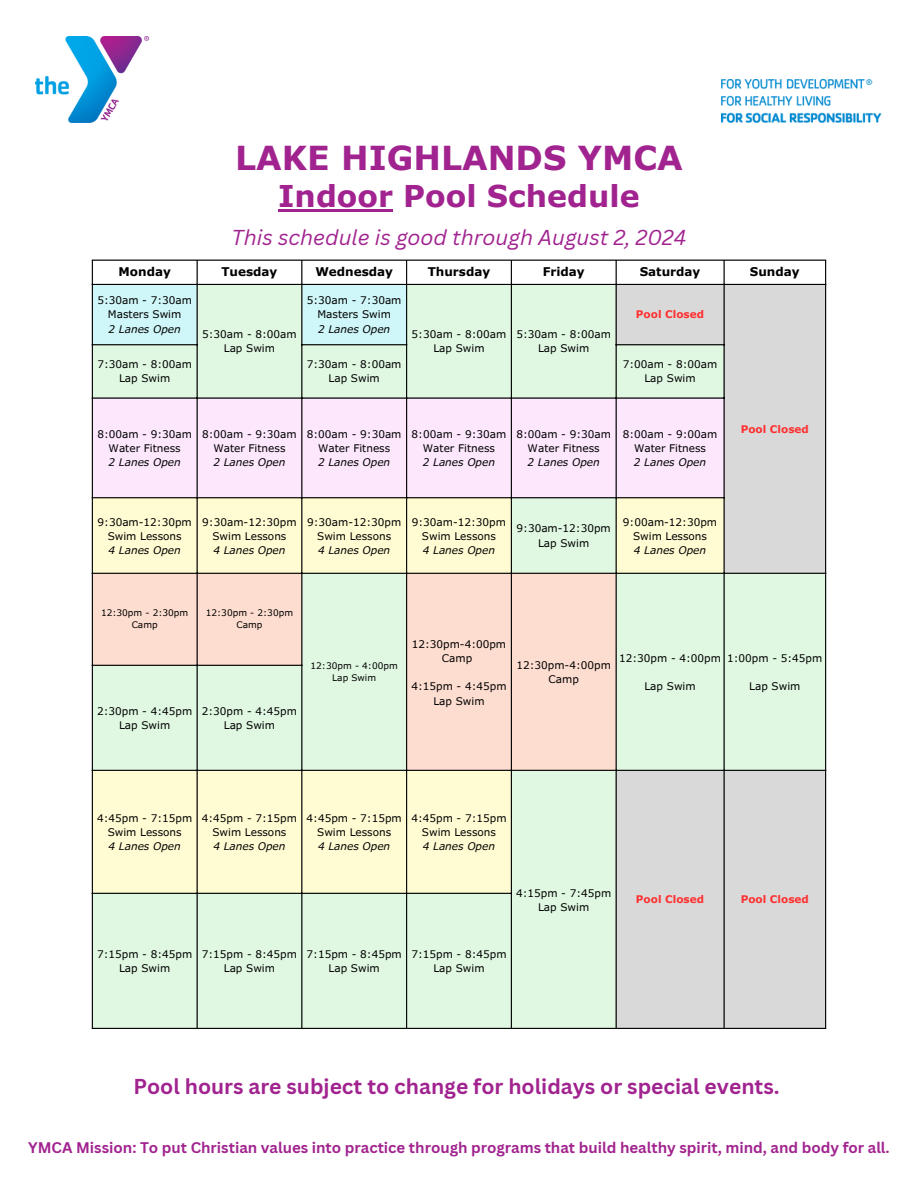
<style>
.page{position:relative;width:918px;height:1188px;background:#fff}
.page>*{position:absolute;margin:0;border:0;box-sizing:border-box;transform-origin:0 0}
.t1{font:700 33px "Verdana Pro";color:#a1238f}
.t2{font:700 30px "Verdana Pro";color:#a1238f}
.t3{font:700 21px "Canva Sans";color:#a1238f}
.t4{font:italic 21px "Canva Sans";color:#a1238f}
.t5{font:700 15px "Canva Sans";color:#a1238f}
.t6{font:700 12px "Verdana Pro";color:#000}
.t7{font:10.5px "Verdana Pro";color:#000}
.t8{font:italic 10.5px "Verdana Pro";color:#000}
.t9{font:700 10.5px "Verdana Pro";color:#ff3131}
.t10{font:9px "Verdana Pro";color:#000}
</style>
<div class="page">
<img style="left:36px;top:37px;width:112px;height:85px">
<img style="left:721px;top:80px;width:160px;height:43px">
<svg style="left:93px;top:285px;width:523px;height:743px;fill:#e0f8e2"></svg>
<svg style="left:617px;top:285px;width:208px;height:743px;fill:#d9d9d9"></svg>
<div style="left:93px;top:399px;width:631px;height:98px;background:#fce7fd"></div>
<svg style="left:93px;top:498px;width:631px;height:396px;fill:#fffcd3"></svg>
<svg style="left:93px;top:574px;width:523px;height:196px;fill:#fdddcf"></svg>
<hr style="left:92px;top:261px;width:1px;height:767px;background:#000">
<hr style="left:197px;top:261px;width:1px;height:767px;background:#000">
<hr style="left:301px;top:261px;width:1px;height:767px;background:#000">
<hr style="left:406px;top:261px;width:1px;height:767px;background:#000">
<hr style="left:511px;top:261px;width:1px;height:767px;background:#000">
<hr style="left:616px;top:261px;width:1px;height:767px;background:#000">
<hr style="left:724px;top:261px;width:1px;height:767px;background:#000">
<hr style="left:825px;top:261px;width:1px;height:767px;background:#000">
<hr style="left:92px;top:260px;width:734px;height:1px;background:#000">
<hr style="left:92px;top:284px;width:734px;height:1px;background:#000">
<hr style="left:92px;top:344px;width:106px;height:1px;background:#000">
<hr style="left:301px;top:344px;width:106px;height:1px;background:#000">
<hr style="left:616px;top:344px;width:109px;height:1px;background:#000">
<hr style="left:92px;top:397px;width:633px;height:2px;background:#000">
<hr style="left:92px;top:497px;width:633px;height:1px;background:#000">
<hr style="left:92px;top:573px;width:734px;height:1px;background:#000">
<hr style="left:92px;top:665px;width:210px;height:1px;background:#000">
<hr style="left:92px;top:770px;width:734px;height:1px;background:#000">
<hr style="left:92px;top:893px;width:420px;height:1px;background:#000">
<hr style="left:92px;top:1028px;width:734px;height:1px;background:#000">
<hr style="left:278px;top:210px;width:115px;height:2px;background:#a1238f">
<p class="t1" style="left:235px;top:137px;width:449px">LAKE HIGHLANDS YMCA</p>
<p class="t2" style="left:278px;top:177px;width:363px">Indoor Pool Schedule</p>
<p class="t4" style="left:232px;top:223px;width:456px">This schedule is good through August 2, 2024</p>
<h1 class="t6" style="left:119px;top:264px;width:54px">Monday</h1>
<h2 class="t6" style="left:221px;top:264px;width:57px">Tuesday</h2>
<h4 class="t6" style="left:315px;top:264px;width:79px">Wednesday</h4>
<p class="t6" style="left:428px;top:264px;width:64px">Thursday</p>
<p class="t6" style="left:543px;top:264px;width:44px">Friday</p>
<p class="t6" style="left:640px;top:264px;width:62px">Saturday</p>
<p class="t6" style="left:750px;top:264px;width:51px">Sunday</p>
<p class="t7" style="left:97px;top:294px;width:96px">5:30am - 7:30am</p>
<p class="t7" style="left:108px;top:308px;width:75px">Masters Swim</p>
<p class="t8" style="left:109px;top:322px;width:74px">2 Lanes Open</p>
<p class="t7" style="left:202px;top:327px;width:96px">5:30am - 8:00am</p>
<p class="t7" style="left:224px;top:342px;width:53px">Lap Swim</p>
<p class="t7" style="left:307px;top:294px;width:96px">5:30am - 7:30am</p>
<p class="t7" style="left:317px;top:308px;width:75px">Masters Swim</p>
<p class="t8" style="left:318px;top:322px;width:74px">2 Lanes Open</p>
<p class="t7" style="left:412px;top:327px;width:96px">5:30am - 8:00am</p>
<p class="t7" style="left:433px;top:342px;width:53px">Lap Swim</p>
<p class="t9" style="left:636px;top:308px;width:70px">Pool Closed</p>
<p class="t7" style="left:516px;top:327px;width:96px">5:30am - 8:00am</p>
<p class="t7" style="left:538px;top:342px;width:53px">Lap Swim</p>
<p class="t7" style="left:97px;top:358px;width:96px">7:30am - 8:00am</p>
<p class="t7" style="left:119px;top:372px;width:53px">Lap Swim</p>
<p class="t7" style="left:307px;top:358px;width:96px">7:30am - 8:00am</p>
<p class="t7" style="left:329px;top:372px;width:53px">Lap Swim</p>
<p class="t7" style="left:623px;top:358px;width:96px">7:00am - 8:00am</p>
<p class="t7" style="left:644px;top:372px;width:53px">Lap Swim</p>
<p class="t7" style="left:97px;top:427px;width:96px">8:00am - 9:30am</p>
<p class="t7" style="left:109px;top:442px;width:74px">Water Fitness</p>
<p class="t8" style="left:109px;top:456px;width:74px">2 Lanes Open</p>
<p class="t7" style="left:202px;top:427px;width:96px">8:00am - 9:30am</p>
<p class="t7" style="left:213px;top:442px;width:74px">Water Fitness</p>
<p class="t8" style="left:213px;top:456px;width:74px">2 Lanes Open</p>
<p class="t7" style="left:307px;top:427px;width:96px">8:00am - 9:30am</p>
<p class="t7" style="left:318px;top:442px;width:74px">Water Fitness</p>
<p class="t8" style="left:318px;top:456px;width:74px">2 Lanes Open</p>
<p class="t7" style="left:412px;top:427px;width:96px">8:00am - 9:30am</p>
<p class="t7" style="left:423px;top:442px;width:74px">Water Fitness</p>
<p class="t8" style="left:423px;top:456px;width:74px">2 Lanes Open</p>
<p class="t7" style="left:516px;top:427px;width:96px">8:00am - 9:30am</p>
<p class="t7" style="left:528px;top:442px;width:74px">Water Fitness</p>
<p class="t8" style="left:528px;top:456px;width:74px">2 Lanes Open</p>
<p class="t7" style="left:623px;top:427px;width:96px">8:00am - 9:00am</p>
<p class="t7" style="left:634px;top:442px;width:74px">Water Fitness</p>
<p class="t8" style="left:634px;top:456px;width:74px">2 Lanes Open</p>
<p class="t9" style="left:741px;top:423px;width:70px">Pool Closed</p>
<p class="t7" style="left:98px;top:515px;width:96px">9:30am-12:30pm</p>
<p class="t7" style="left:108px;top:529px;width:75px">Swim Lessons</p>
<p class="t8" style="left:109px;top:544px;width:74px">4 Lanes Open</p>
<p class="t7" style="left:202px;top:515px;width:96px">9:30am-12:30pm</p>
<p class="t7" style="left:212px;top:529px;width:75px">Swim Lessons</p>
<p class="t8" style="left:213px;top:544px;width:74px">4 Lanes Open</p>
<p class="t7" style="left:307px;top:515px;width:96px">9:30am-12:30pm</p>
<p class="t7" style="left:317px;top:529px;width:75px">Swim Lessons</p>
<p class="t8" style="left:318px;top:544px;width:74px">4 Lanes Open</p>
<p class="t7" style="left:412px;top:515px;width:96px">9:30am-12:30pm</p>
<p class="t7" style="left:422px;top:529px;width:75px">Swim Lessons</p>
<p class="t8" style="left:423px;top:544px;width:74px">4 Lanes Open</p>
<p class="t7" style="left:517px;top:522px;width:96px">9:30am-12:30pm</p>
<p class="t7" style="left:538px;top:536px;width:53px">Lap Swim</p>
<p class="t7" style="left:623px;top:515px;width:96px">9:00am-12:30pm</p>
<p class="t7" style="left:633px;top:529px;width:75px">Swim Lessons</p>
<p class="t8" style="left:634px;top:544px;width:74px">4 Lanes Open</p>
<p class="t10" style="left:101px;top:607px;width:89px">12:30pm - 2:30pm</p>
<p class="t10" style="left:132px;top:619px;width:28px">Camp</p>
<p class="t10" style="left:206px;top:607px;width:89px">12:30pm - 2:30pm</p>
<p class="t10" style="left:236px;top:619px;width:28px">Camp</p>
<p class="t7" style="left:97px;top:704px;width:97px">2:30pm - 4:45pm</p>
<p class="t7" style="left:119px;top:719px;width:53px">Lap Swim</p>
<p class="t7" style="left:202px;top:704px;width:97px">2:30pm - 4:45pm</p>
<p class="t7" style="left:224px;top:719px;width:53px">Lap Swim</p>
<p class="t10" style="left:311px;top:660px;width:89px">12:30pm - 4:00pm</p>
<p class="t10" style="left:332px;top:672px;width:45px">Lap Swim</p>
<p class="t7" style="left:412px;top:637px;width:96px">12:30pm-4:00pm</p>
<p class="t7" style="left:442px;top:651px;width:32px">Camp</p>
<p class="t7" style="left:411px;top:680px;width:97px">4:15pm - 4:45pm</p>
<p class="t7" style="left:433px;top:694px;width:53px">Lap Swim</p>
<p class="t7" style="left:516px;top:658px;width:96px">12:30pm-4:00pm</p>
<p class="t7" style="left:549px;top:672px;width:32px">Camp</p>
<p class="t7" style="left:619px;top:651px;width:103px">12:30pm - 4:00pm</p>
<p class="t7" style="left:644px;top:680px;width:53px">Lap Swim</p>
<p class="t7" style="left:727px;top:651px;width:97px">1:00pm - 5:45pm</p>
<p class="t7" style="left:749px;top:680px;width:53px">Lap Swim</p>
<p class="t7" style="left:97px;top:811px;width:97px">4:45pm - 7:15pm</p>
<p class="t7" style="left:108px;top:825px;width:75px">Swim Lessons</p>
<p class="t8" style="left:109px;top:839px;width:74px">4 Lanes Open</p>
<p class="t7" style="left:202px;top:811px;width:97px">4:45pm - 7:15pm</p>
<p class="t7" style="left:212px;top:825px;width:75px">Swim Lessons</p>
<p class="t8" style="left:213px;top:839px;width:74px">4 Lanes Open</p>
<p class="t7" style="left:307px;top:811px;width:97px">4:45pm - 7:15pm</p>
<p class="t7" style="left:317px;top:825px;width:75px">Swim Lessons</p>
<p class="t8" style="left:318px;top:839px;width:74px">4 Lanes Open</p>
<p class="t7" style="left:411px;top:811px;width:97px">4:45pm - 7:15pm</p>
<p class="t7" style="left:422px;top:825px;width:75px">Swim Lessons</p>
<p class="t8" style="left:423px;top:839px;width:74px">4 Lanes Open</p>
<p class="t7" style="left:516px;top:886px;width:97px">4:15pm - 7:45pm</p>
<p class="t7" style="left:538px;top:900px;width:53px">Lap Swim</p>
<p class="t7" style="left:97px;top:947px;width:97px">7:15pm - 8:45pm</p>
<p class="t7" style="left:119px;top:962px;width:53px">Lap Swim</p>
<p class="t7" style="left:202px;top:947px;width:97px">7:15pm - 8:45pm</p>
<p class="t7" style="left:224px;top:962px;width:53px">Lap Swim</p>
<p class="t7" style="left:307px;top:947px;width:97px">7:15pm - 8:45pm</p>
<p class="t7" style="left:329px;top:962px;width:53px">Lap Swim</p>
<p class="t7" style="left:411px;top:947px;width:97px">7:15pm - 8:45pm</p>
<p class="t7" style="left:433px;top:962px;width:53px">Lap Swim</p>
<p class="t9" style="left:636px;top:893px;width:70px">Pool Closed</p>
<p class="t9" style="left:741px;top:893px;width:70px">Pool Closed</p>
<p class="t3" style="left:133px;top:1072px;width:648px">Pool hours are subject to change for holidays or special events.</p>
<h3 class="t5" style="left:28px;top:1137px;width:863px">YMCA Mission: To put Christian values into practice through programs that build healthy spirit, mind, and body for all.</h3>
</div>
